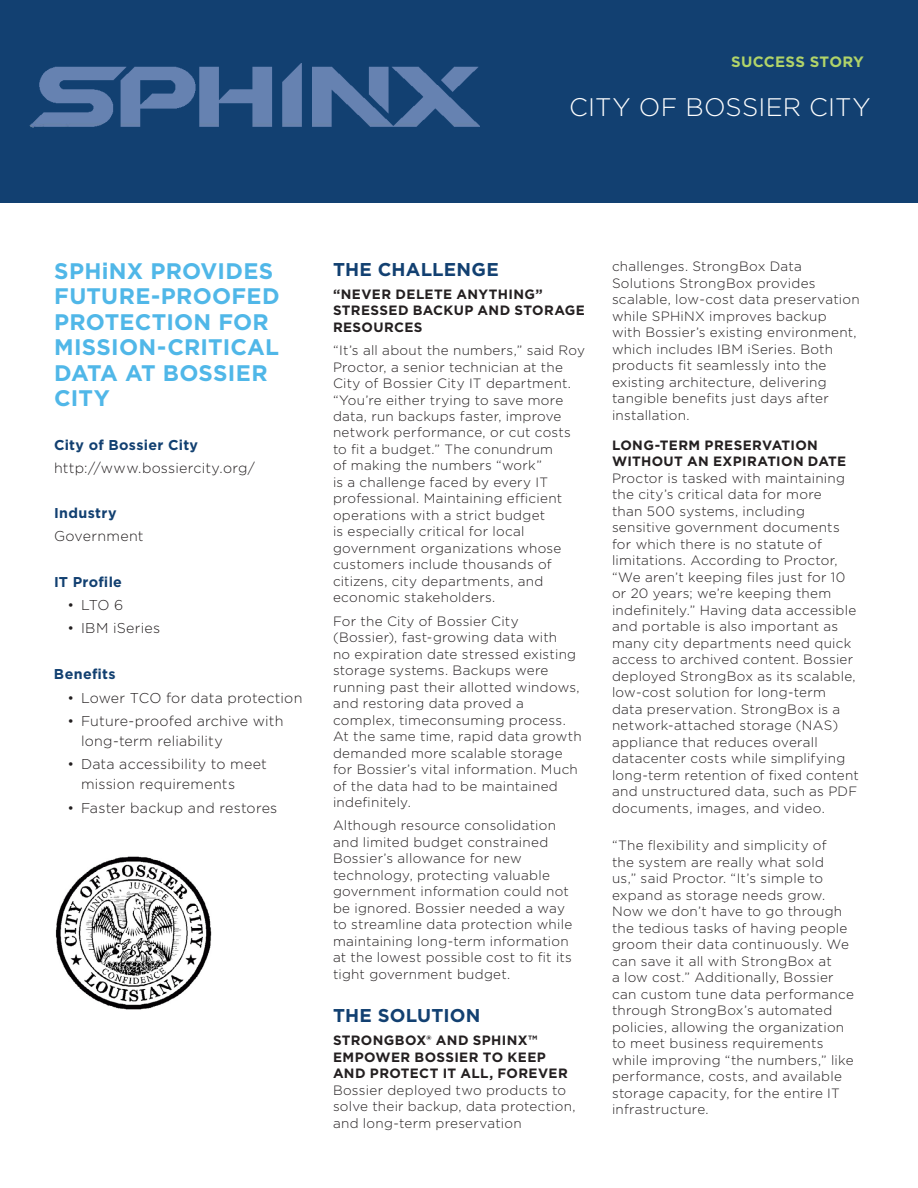
<style>
.page{position:relative;width:918px;height:1188px;background:#fff}
.page>*{position:absolute;margin:0;border:0;box-sizing:border-box;transform-origin:0 0}
.t1{font:300 25.35px "Gotham";letter-spacing:.01em;color:#fff}
.t2{font:700 22.5px/25.5px "Gotham";letter-spacing:.01em;color:#50b7e8}
.t3{font:700 18.6px "Gotham";letter-spacing:.01em;color:#124071}
.t4{font:700 15px "Gotham";letter-spacing:.02em;color:#b1d469}
.t5{font:300 14.25px/20.2px "Gotham";letter-spacing:.015em;color:#231f20}
.t6{font:700 14.25px "Gotham";letter-spacing:.025em;color:#124071}
.t7{font:300 13.5px/16.5px "Gotham";letter-spacing:.02em;color:#231f20}
.t8{font:700 13.5px/16.5px "Gotham";letter-spacing:.03em;color:#231f20}
.s1{font-weight:700}
</style>
<div class="page">
<div style="left:0;top:0;width:918px;height:202px;background:#124071"></div>
<img style="left:55px;top:856px;width:157px;height:154px">
<img style="left:29px;top:64px;width:450px;height:64px">
<p class="t4" style="left:731px;top:52px;width:134px">SUCCESS STORY</p>
<p class="t1" style="left:569px;top:91px;width:303px">CITY OF BOSSIER CITY</p>
<p class="t2" style="left:54px;top:258px;width:227px">SPHiNX PROVIDES<br>FUTURE-PROOFED</p>
<p class="t2" style="left:54px;top:309px;width:216px">PROTECTION FOR</p>
<p class="t2" style="left:54px;top:334px;width:226px">MISSION-CRITICAL<br>DATA AT BOSSIER<br>CITY</p>
<p class="t6" style="left:54px;top:435px;width:146px">City of Bossier City</p>
<p class="t5" style="left:54px;top:457px;width:203px">http://www.bossiercity.org/</p>
<p class="t6" style="left:54px;top:504px;width:64px">Industry</p>
<p class="t5" style="left:54px;top:526px;width:91px">Government</p>
<p class="t6" style="left:54px;top:572px;width:70px">IT Profile</p>
<p class="t5" style="left:68px;top:594px;width:57px">• LTO 6</p>
<p class="t5" style="left:68px;top:617px;width:94px">• IBM iSeries</p>
<p class="t6" style="left:54px;top:665px;width:63px">Benefits</p>
<p class="t5" style="left:68px;top:687px;width:236px">• Lower TCO for data protection</p>
<p class="t5" style="left:81px;top:710px;width:204px;text-indent:-14px">• Future-proofed archive with long-term reliability</p>
<p class="t5" style="left:81px;top:754px;width:187px;text-indent:-14px">• Data accessibility to meet mission requirements</p>
<p class="t5" style="left:68px;top:797px;width:211px">• Faster backup and restores</p>
<p class="t3" style="left:333px;top:257px;width:167px">THE CHALLENGE</p>
<p class="t8" style="left:333px;top:286px;width:254px">“NEVER DELETE ANYTHING”<br>STRESSED BACKUP AND STORAGE<br>RESOURCES</p>
<p class="t7" style="left:333px;top:342px;width:253px">“It’s all about the numbers,” said Roy<br>Proctor, a senior technician at the<br>City of Bossier City IT department. “You’re either trying to save more data, run backups faster, improve network performance, or cut costs to fit a budget.” The conundrum<br>of making the numbers “work”<br>is a challenge faced by every IT professional. Maintaining efficient operations with a strict budget<br>is especially critical for local government organizations whose customers include thousands of citizens, city departments, and economic stakeholders.</p>
<p class="t7" style="left:333px;top:612px;width:250px">For the City of Bossier City (Bossier), fast-growing data with<br>no expiration date stressed existing storage systems. Backups were running past their allotted windows, and restoring data proved a complex, timeconsuming process.<br>At the same time, rapid data growth demanded more scalable storage for Bossier’s vital information. Much of the data had to be maintained indefinitely.</p>
<p class="t7" style="left:333px;top:817px;width:241px">Although resource consolidation and limited budget constrained Bossier’s allowance for new technology, protecting valuable government information could not be ignored. Bossier needed a way to streamline data protection while maintaining long-term information at the lowest possible cost to fit its tight government budget.</p>
<p class="t3" style="left:333px;top:1003px;width:149px">THE SOLUTION</p>
<p class="t7" style="left:333px;top:1032px;width:244px"><span class="s1">STRONGBOX® AND SPHINX™<br>EMPOWER BOSSIER TO KEEP<br>AND PROTECT IT ALL, FOREVER<br></span>Bossier deployed two products to solve their backup, data protection, and long-term preservation</p>
<p class="t7" style="left:612px;top:258px;width:249px">challenges. StrongBox Data<br>Solutions StrongBox provides scalable, low-cost data preservation while SPHiNX improves backup<br>with Bossier’s existing environment, which includes IBM iSeries. Both products fit seamlessly into the existing architecture, delivering tangible benefits just days after installation.</p>
<p class="t7" style="left:612px;top:437px;width:248px"><span class="s1">LONG-TERM PRESERVATION WITHOUT AN EXPIRATION DATE </span>Proctor is tasked with maintaining the city’s critical data for more<br>than 500 systems, including sensitive government documents for which there is no statute of limitations. According to Proctor, “We aren’t keeping files just for 10 or 20 years; we’re keeping them indefinitely.” Having data accessible and portable is also important as many city departments need quick access to archived content. Bossier deployed StrongBox as its scalable, low-cost solution for long-term data preservation. StrongBox is a network-attached storage (NAS) appliance that reduces overall datacenter costs while simplifying long-term retention of fixed content and unstructured data, such as PDF documents, images, and video.</p>
<p class="t7" style="left:612px;top:837px;width:243px">“The flexibility and simplicity of<br>the system are really what sold<br>us,” said Proctor. “It’s simple to expand as storage needs grow.<br>Now we don’t have to go through the tedious tasks of having people groom their data continuously. We can save it all with StrongBox at<br>a low cost.” Additionally, Bossier can custom tune data performance through StrongBox’s automated policies, allowing the organization to meet business requirements while improving “the numbers,” like performance, costs, and available storage capacity, for the entire IT infrastructure.</p>
</div>
